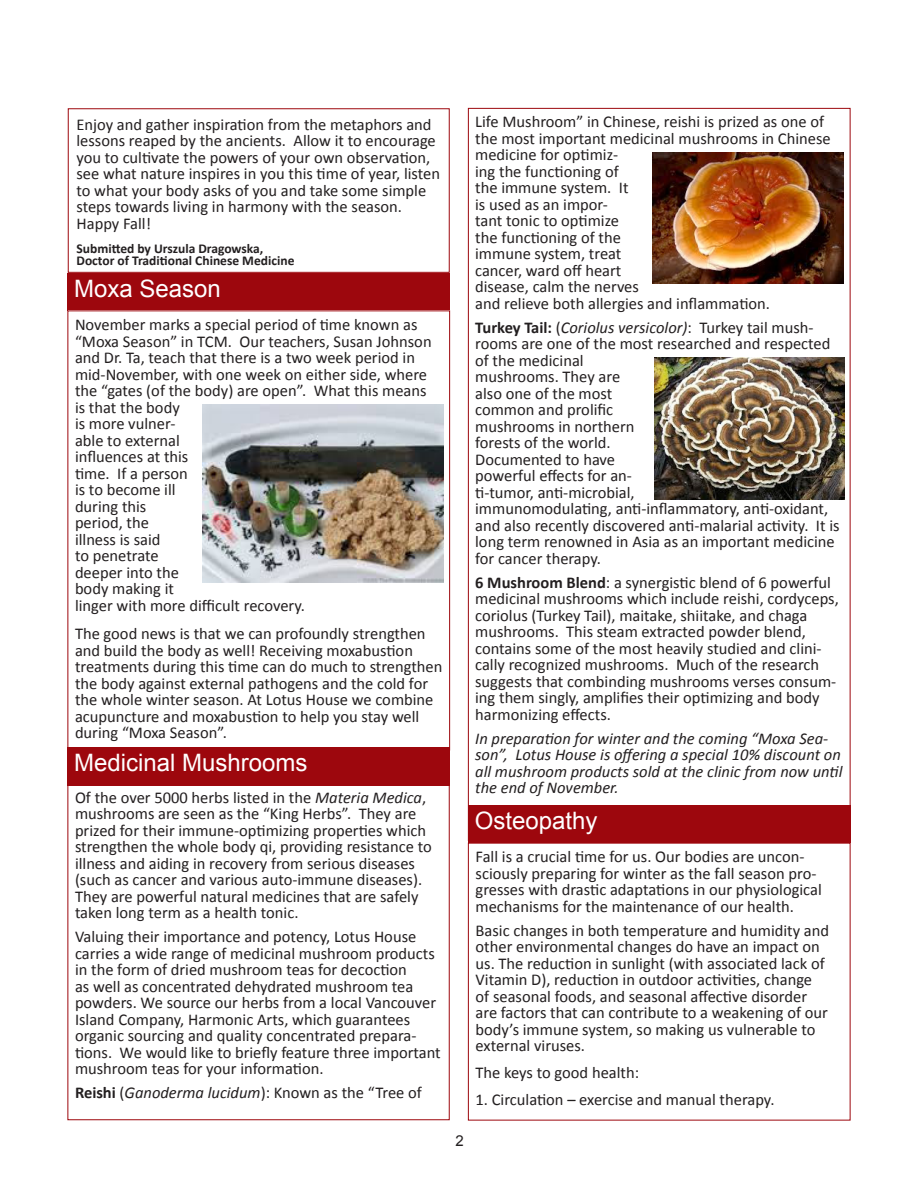
<style>
.page{position:relative;width:918px;height:1188px;background:#fff}
.page>*{position:absolute;margin:0;border:0;box-sizing:border-box;transform-origin:0 0}
.t1{font:24px "Arial";color:#fff}
.t2{font:16.5px/16.5px "Calibri";color:#231f20}
.t3{font:italic 16.5px/16.5px "Calibri";color:#231f20}
.t4{font:15px "Arial";color:#231f20}
.t5{font:700 13.5px "Calibri";color:#231f20}
.s1{font-style:italic}
.s2{font-weight:700}
</style>
<div class="page">
<div style="left:468px;top:108px;width:382px;height:733px;background:#fff;border:1px solid #9d070d"></div>
<div style="left:68px;top:273px;width:382px;height:37px;background:#9d070d"></div>
<div style="left:68px;top:108px;width:382px;height:165px;border:1px solid #9d070d"></div>
<img style="left:202px;top:404px;width:241px;height:179px">
<div style="left:68px;top:747px;width:382px;height:38px;background:#9d070d"></div>
<div style="left:468px;top:805px;width:382px;height:38px;background:#9d070d"></div>
<img style="left:652px;top:153px;width:192px;height:131px">
<img style="left:654px;top:357px;width:190px;height:142px">
<p class="t2" style="left:76px;top:116px;width:365px">Enjoy and gather inspiration from the metaphors and lessons reaped by the ancients. Allow it to encourage you to cultivate the powers of your own observation, see what nature inspires in you this time of year, listen to what your body asks of you and take some simple steps towards living in harmony with the season.<br>Happy Fall!</p>
<p class="t5" style="left:76px;top:240px;width:188px">Submitted by Urszula Dragowska,</p>
<p class="t5" style="left:76px;top:252px;width:219px">Doctor of Traditional Chinese Medicine</p>
<p class="t1" style="left:74px;top:273px;width:148px">Moxa Season</p>
<p class="t2" style="left:75px;top:317px;width:358px">November marks a special period of time known as “Moxa Season” in TCM. Our teachers, Susan Johnson and Dr. Ta, teach that there is a two week period in mid-November, with one week on either side, where the “gates (of the body) are open”. What this means is that the body<br>is more vulner-<br>able to external<br>influences at this<br>time. If a person<br>is to become ill<br>during this</p>
<p class="t2" style="left:75px;top:515px;width:76px">period, the</p>
<p class="t2" style="left:75px;top:531px;width:231px">illness is said<br>to penetrate<br>deeper into the<br>body making it<br>linger with more difficult recovery.</p>
<p class="t2" style="left:75px;top:626px;width:369px">The good news is that we can profoundly strengthen and build the body as well! Receiving moxabustion treatments during this time can do much to strengthen the body against external pathogens and the cold for the whole winter season. At Lotus House we combine acupuncture and moxabustion to help you stay well during “Moxa Season”.</p>
<p class="t1" style="left:74px;top:747px;width:235px">Medicinal Mushrooms</p>
<p class="t2" style="left:75px;top:789px;width:358px">Of the over 5000 herbs listed in the <span class="s1">Materia Medica</span>, mushrooms are seen as the “King Herbs”. They are prized for their immune-optimizing properties which strengthen the whole body qi, providing resistance to illness and aiding in recovery from serious diseases (such as cancer and various auto-immune diseases).<br>They are powerful natural medicines that are safely taken long term as a health tonic.</p>
<p class="t2" style="left:75px;top:929px;width:367px">Valuing their importance and potency, Lotus House carries a wide range of medicinal mushroom products in the form of dried mushroom teas for decoction<br>as well as concentrated dehydrated mushroom tea powders. We source our herbs from a local Vancouver Island Company, Harmonic Arts, which guarantees organic sourcing and quality concentrated prepara&shy;tions. We would like to briefly feature three important mushroom teas for your information.</p>
<p class="t2" style="left:75px;top:1085px;width:348px"><span class="s2">Reishi</span> (<span class="s1">Ganoderma lucidum</span>): Known as the “Tree of</p>
<p class="t4" style="left:456px;top:1131px;width:10px">2</p>
<p class="t2" style="left:475px;top:113px;width:357px">Life Mushroom” in Chinese, reishi is prized as one of the most important medicinal mushrooms in Chinese medicine for optimiz-<br>ing the functioning of<br>the immune system. It<br>is used as an impor-<br>tant tonic to optimize<br>the functioning of the<br>immune system, treat<br>cancer, ward off heart<br>disease, calm the nerves<br>and relieve both allergies and inflammation.</p>
<p class="t2" style="left:475px;top:319px;width:366px"><span class="s2">Turkey Tail:</span> (<span class="s1">Coriolus versicolor)</span>: Turkey tail mush&shy;rooms are one of the most researched and respected of the medicinal<br>mushrooms. They are<br>also one of the most<br>common and prolific<br>mushrooms in northern<br>forests of the world.<br>Documented to have<br>powerful effects for an-<br>ti-tumor, anti-microbial,<br>immunomodulating, anti-inflammatory, anti-oxidant, and also recently discovered anti-malarial activity. It is long term renowned in Asia as an important medicine for cancer therapy.</p>
<p class="t2" style="left:475px;top:574px;width:365px"><span class="s2">6 Mushroom Blend</span>: a synergistic blend of 6 powerful medicinal mushrooms which include reishi, cordyceps, coriolus (Turkey Tail), maitake, shiitake, and chaga mushrooms. This steam extracted powder blend, contains some of the most heavily studied and clini&shy;cally recognized mushrooms. Much of the research suggests that combinding mushrooms verses consum&shy;ing them singly, amplifies their optimizing and body harmonizing effects.</p>
<p class="t3" style="left:475px;top:729px;width:369px">In preparation for winter and the coming “Moxa Sea&shy;son”, Lotus House is offering a special 10% discount on all mushroom products sold at the clinic from now until the end of November.</p>
<p class="t1" style="left:475px;top:805px;width:124px">Osteopathy</p>
<p class="t2" style="left:476px;top:848px;width:348px">Fall is a crucial time for us. Our bodies are uncon&shy;sciously preparing for winter as the fall season pro&shy;gresses with drastic adaptations in our physiological mechanisms for the maintenance of our health.</p>
<p class="t2" style="left:476px;top:922px;width:355px">Basic changes in both temperature and humidity and other environmental changes do have an impact on us. The reduction in sunlight (with associated lack of Vitamin D), reduction in outdoor activities, change of seasonal foods, and seasonal affective disorder are factors that can contribute to a weakening of our body’s immune system, so making us vulnerable to external viruses.</p>
<p class="t2" style="left:476px;top:1064px;width:165px">The keys to good health:</p>
<p class="t2" style="left:476px;top:1091px;width:300px">1. Circulation – exercise and manual therapy.</p>
</div>
